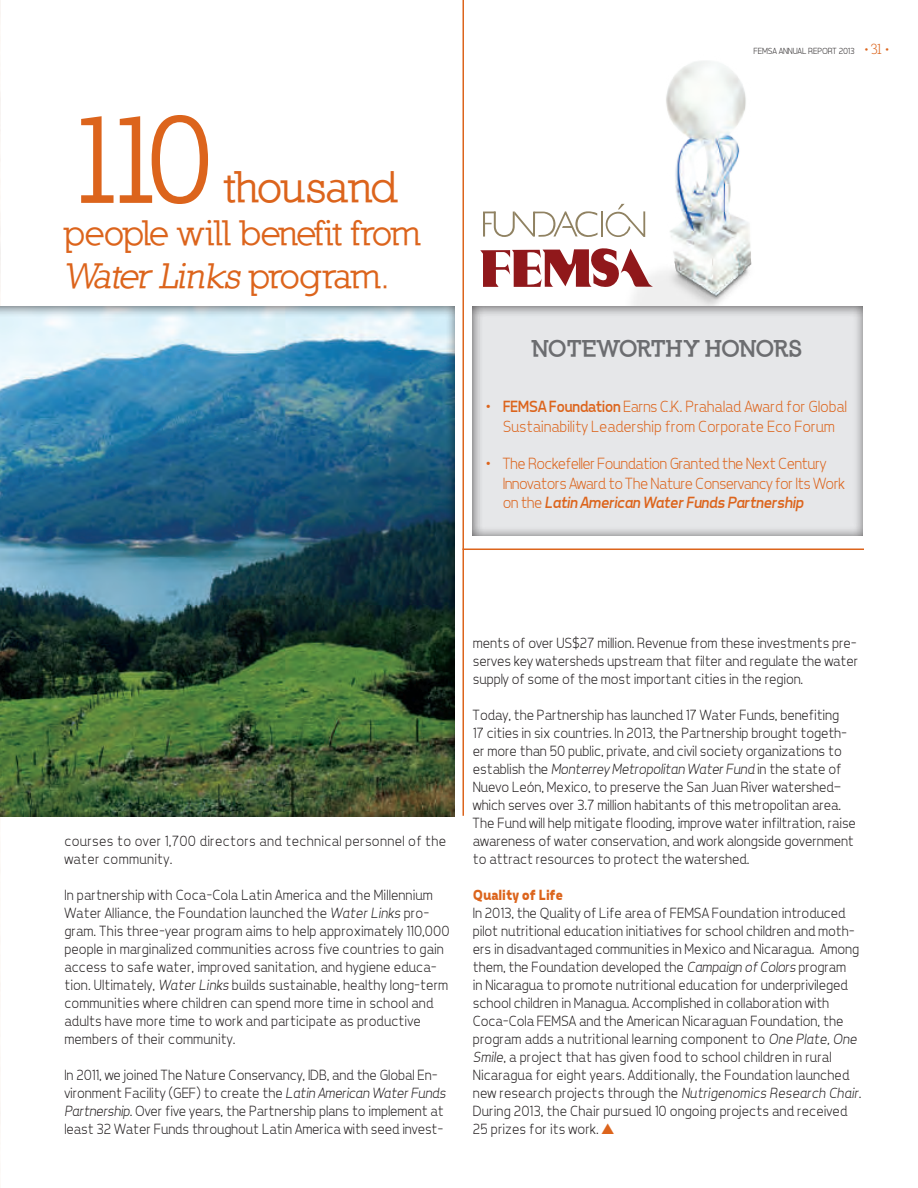
<style>
.page{position:relative;width:918px;height:1188px;background:#fff}
.page>*{position:absolute;margin:0;border:0;box-sizing:border-box;transform-origin:0 0}
.t1{font:700 124.5px "Nilland";color:#dc641c}
.t2{font:700 45px "Nilland";letter-spacing:-.025em;color:#dc641c}
.t3{font:700 36px/43.2px "Nilland";letter-spacing:-.01em;color:#dc641c}
.t4{font:900 22.5px "Nilland";letter-spacing:-.03em;color:#6c6d70}
.t5{font:300 16.5px/19.8px "Tepeno Sans";letter-spacing:-.025em;color:#dc641c}
.t6{font:300 16.5px/19.8px "Tepeno Sans";color:#dc641c;text-align:center}
.t7{font:300 15px/18px "Tepeno Sans";color:#231f20}
.t8{font:300 15px/18px "Tepeno Sans";letter-spacing:.025em;color:#231f20}
.t9{font:700 15px "Tepeno Sans";color:#dc641c}
.t10{font:300 9px "Tepeno Sans";color:#231f20}
.s1{font-style:italic}
.s2{font-family:"Nilland";font-weight:400;font-size:15px;color:#dc641c}
.s3{font-weight:400}
.s4{font-weight:400;font-style:italic}
.s5{color:#dc641c}
</style>
<div class="page">
<img style="left:0;top:0;width:1px;height:1124px">
<hr style="left:463px;top:0;width:1px;height:816px;background:#dc641c">
<svg style="left:483px;top:211px;width:115px;height:26px"></svg>
<hr style="left:601px;top:212px;width:2px;height:25px;background:#908262">
<svg style="left:606px;top:214px;width:5px;height:21px"></svg>
<svg style="left:480px;top:248px;width:131px;height:39px"></svg>
<hr style="left:463px;top:549px;width:401px;height:1px;background:#dc641c">
<img style="left:611px;top:61px;width:141px;height:244px">
<div style="left:0;top:305px;width:455px;height:512px;background:#231f20;opacity:.75"></div>
<div style="left:472px;top:305px;width:396px;height:231px;background:#231f20;opacity:.75"></div>
<h1 class="t1" style="left:64px;top:87px;width:151px">110</h1>
<h2 class="t2" style="left:224px;top:160px;width:175px">thousand</h2>
<h3 class="t3" style="left:64px;top:211px;width:359px">people will benefit from<br><span class="s1">Water Links</span> pro g ram .</h3>
<p class="t10" style="left:753px;top:46px;width:139px">FEMSA ANNUAL REPORT 2013 <span class="s2">•31•</span></p>
<h3 class="t4" style="left:532px;top:334px;width:272px">NOTEWORTHY HONORS</h3>
<p class="t6" style="left:485px;top:396px;width:363px"><span class="s3">• FEMSA Foundation</span> Earns C.K. Prahalad Award for Global<br>Sustainability Leadership from Corporate Eco Forum</p>
<p class="t5" style="left:502px;top:453px;width:343px;text-indent:-17px">• The Rockefeller Foundation Granted the Next Century<br>Innovators Award to The Nature Conservancy for Its Work on the <span class="s4">Latin American Water Funds Partnership</span></p>
<p class="t8" style="left:64px;top:832px;width:383px">courses to over 1,700 directors and technical personnel of the water community.</p>
<p class="t7" style="left:64px;top:886px;width:387px">In partnership with Coca-Cola Latin America and the Millennium Water Alliance, the Foundation launched the <span class="s1">Water Links</span> pro&shy;gram. This three-year program aims to help approximately 110,000 people in marginalized communities across five countries to gain access to safe water, improved sanitation, and hygiene educa&shy;tion. Ultimately, <span class="s1">Water Links</span> builds sustainable, healthy long-term communities where children can spend more time in school and adults have more time to work and participate as productive members of their community.</p>
<p class="t7" style="left:64px;top:1066px;width:383px">In 2011, we joined The Nature Conservancy, IDB, and the Global En&shy;vironment Facility (GEF) to create the <span class="s1">Latin American Water Funds Partnership</span>. Over five years, the Partnership plans to implement at least 32 Water Funds throughout Latin America with seed invest-</p>
<p class="t7" style="left:472px;top:634px;width:387px;text-align:justify">ments of over US$27 million. Revenue from these investments pre&shy;serves key watersheds upstream that filter and regulate the water supply of some of the most important cities in the region.</p>
<p class="t7" style="left:472px;top:706px;width:384px">Today, the Partnership has launched 17 Water Funds, benefiting<br>17 cities in six countries. In 2013, the Partnership brought togeth&shy;er more than 50 public, private, and civil society organizations to establish the <span class="s1">Monterrey Metropolitan Water Fund</span> in the state of Nuevo León, Mexico, to preserve the San Juan River watershed— which serves over 3.7 million habitants of this metropolitan area.<br>The Fund will help mitigate flooding, improve water infiltration, raise awareness of water conservation, and work alongside government to attract resources to protect the watershed.</p>
<p class="t9" style="left:472px;top:886px;width:92px">Quality of Life</p>
<p class="t7" style="left:472px;top:904px;width:390px">In 2013, the Quality of Life area of FEMSA Foundation introduced pilot nutritional education initiatives for school children and moth&shy;ers in disadvantaged communities in Mexico and Nicaragua. Among them, the Foundation developed the <span class="s1">Campaign of Colors</span> program<br>in Nicaragua to promote nutritional education for underprivileged school children in Managua. Accomplished in collaboration with Coca-Cola FEMSA and the American Nicaraguan Foundation, the program adds a nutritional learning component to <span class="s1">One Plate, One Smile</span>, a project that has given food to school children in rural Nicaragua for eight years. Additionally, the Foundation launched new research projects through the <span class="s1">Nutrigenomics Research Chair</span>.<br>During 2013, the Chair pursued 10 ongoing projects and received 25 prizes for its work. <span class="s5">▲</span></p>
</div>
